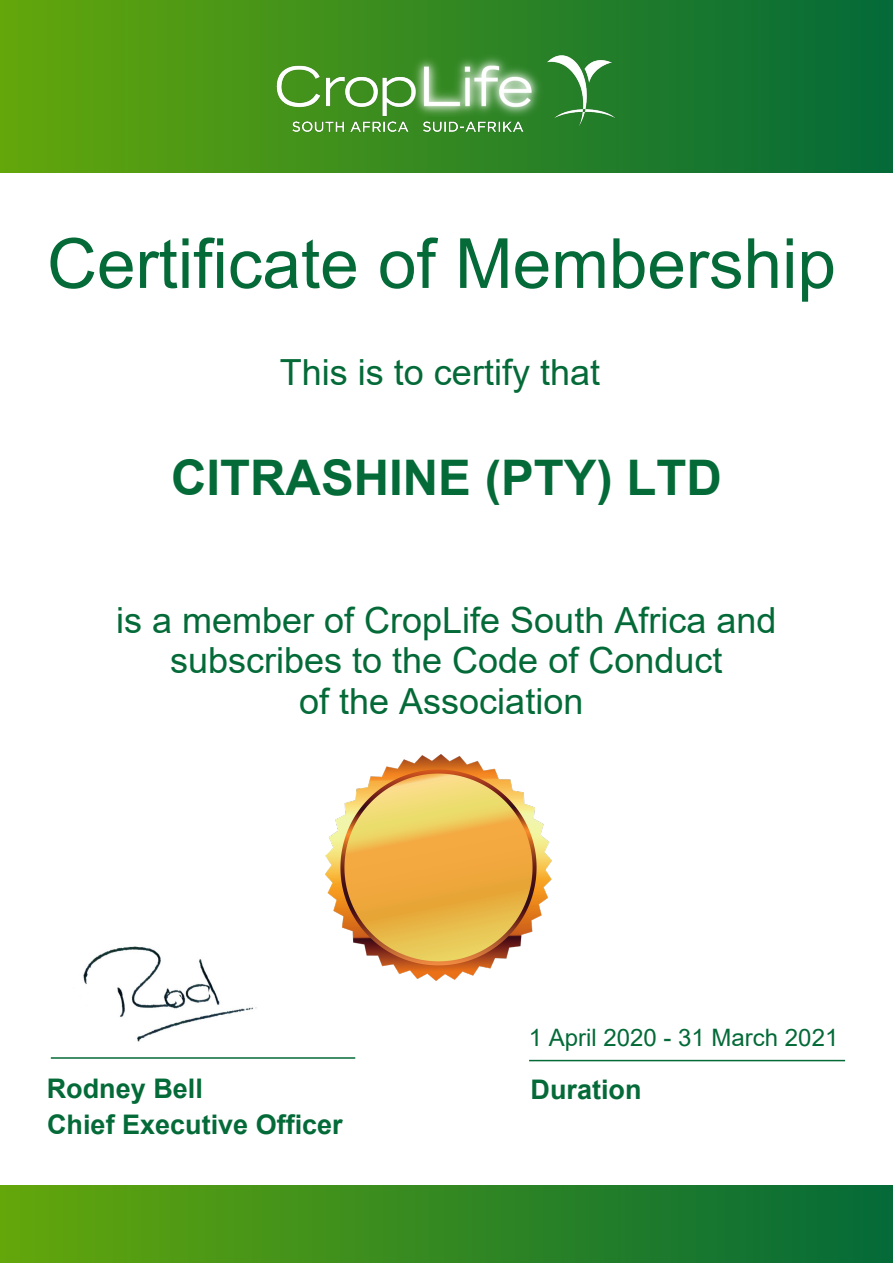
<style>
.page{position:relative;width:893px;height:1263px;background:#fff}
.page>*{position:absolute;margin:0;border:0;box-sizing:border-box;transform-origin:0 0}
.t1{font:69.3px "Arial";color:#046a38}
.t2{font:700 49.05px "Arial";color:#046a38}
.t3{font:36px/40.2px "Arial";color:#046a38;text-align:center}
.t4{font:700 27px "Arial";color:#046a38}
.t5{font:24px "Arial";color:#046a38}
</style>
<div class="page">
<div style="left:0;top:0;width:893px;height:172px;background:linear-gradient(to right,#63a70b,#036a38)"></div>
<div style="left:0;top:1186px;width:893px;height:77px;background:linear-gradient(to right,#64a70b,#046a38)"></div>
<hr style="left:52px;top:1057px;width:302px;height:2px;background:#046a38">
<hr style="left:530px;top:1060px;width:314px;height:1px;background:#046a38">
<img style="left:83px;top:946px;width:174px;height:96px">
<img style="left:325px;top:754px;width:227px;height:227px">
<img style="left:245px;top:25px;width:403px;height:131px">
<h1 class="t1" style="left:47px;top:216px;width:790px">Certificate of Membership</h1>
<p class="t3" style="left:280px;top:352px;width:322px">This is to certify that</p>
<h2 class="t2" style="left:171px;top:444px;width:552px">CITRASHINE (PTY) LTD</h2>
<p class="t3" style="left:116px;top:600px;width:662px">is a member of CropLife South Africa and subscribes to the Code of Conduct<br>of the Association</p>
<p class="t5" style="left:529px;top:1021px;width:311px">1 April 2020 - 31 March 2021</p>
<p class="t4" style="left:47px;top:1069px;width:158px">Rodney Bell</p>
<p class="t4" style="left:531px;top:1070px;width:112px">Duration</p>
<p class="t4" style="left:47px;top:1105px;width:297px">Chief Executive Officer</p>
</div>
